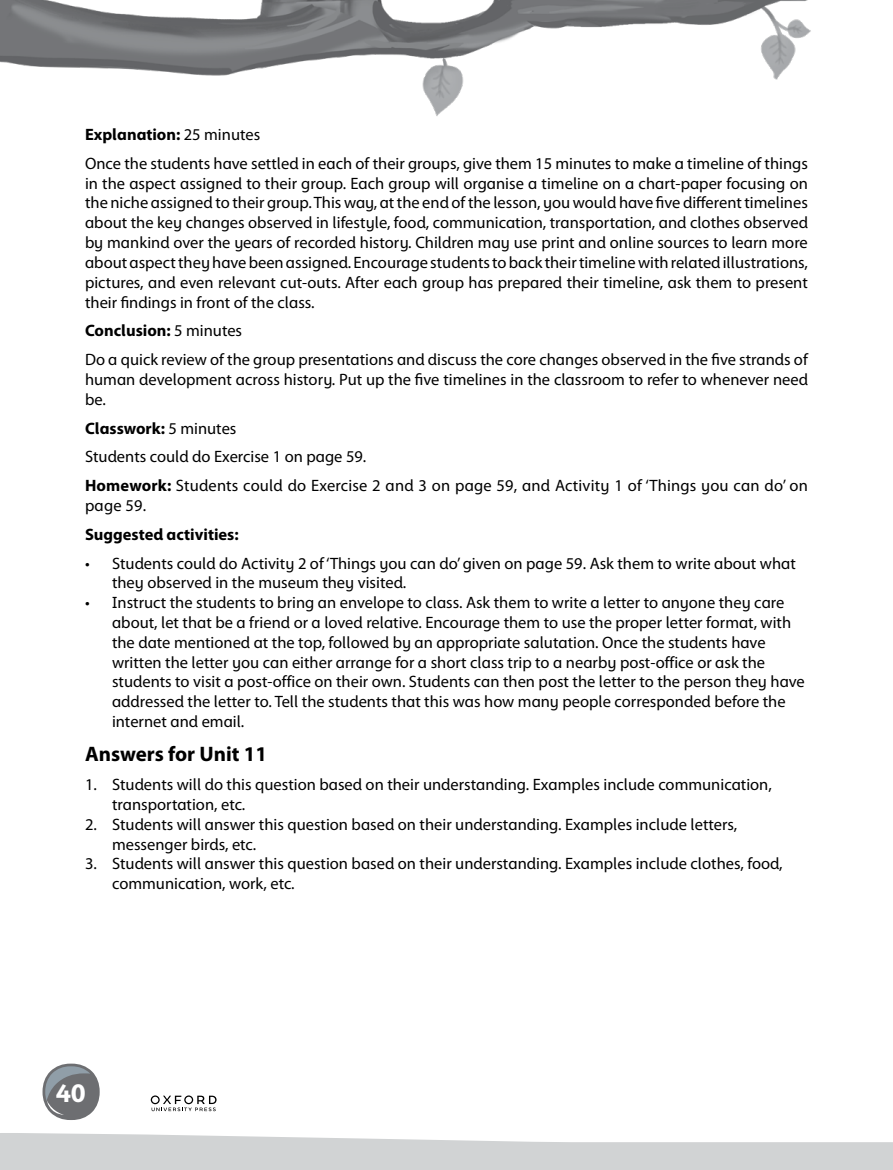
<style>
.page{position:relative;width:893px;height:1170px;background:#fff}
.page>*{position:absolute;margin:0;border:0;box-sizing:border-box;transform-origin:0 0}
.t1{font:700 27px "Myriad Infant UKOUP";color:#fff}
.t2{font:700 21px "Myriad Infant UKOUP";color:#000}
.t3{font:16.5px/19.8px "Myriad Infant UKOUP";color:#000}
.t4{font:700 16.5px "Myriad Infant UKOUP";color:#000}
.s1{font-weight:700}
</style>
<div class="page">
<img style="left:0;top:0;width:811px;height:116px">
<svg style="left:43px;top:1063px;width:57px;height:56px"></svg>
<svg style="left:0;top:1133px;width:893px;height:36px"></svg>
<svg style="left:151px;top:1095px;width:66px;height:16px"></svg>
<p class="t3" style="left:85px;top:120px;width:724px;line-height:28.8px"><span class="s1">Explanation:</span> 25 minutes<br>Once the students have settled in each of their groups, give them 15 minutes to make a timeline of things</p>
<p class="t3" style="left:85px;top:173px;width:724px;text-align:justify">in the aspect assigned to their group. Each group will organise a timeline on a chart-paper focusing on the niche assigned to their group. This way, at the end of the lesson, you would have five different timelines about the key changes observed in lifestyle, food, communication, transportation, and clothes observed by mankind over the years of recorded history. Children may use print and online sources to learn more about aspect they have been assigned. Encourage students to back their timeline with related illustrations, pictures, and even relevant cut-outs. After each group has prepared their timeline, ask them to present their findings in front of the class.</p>
<p class="t3" style="left:85px;top:316px;width:724px;line-height:28.8px"><span class="s1">Conclusion:</span> 5 minutes<br>Do a quick review of the group presentations and discuss the core changes observed in the five strands of</p>
<p class="t3" style="left:85px;top:369px;width:724px">human development across history. Put up the five timelines in the classroom to refer to whenever need be.</p>
<p class="t3" style="left:85px;top:413px;width:724px;line-height:28.8px"><span class="s1">Classwork:</span> 5 minutes<br>Students could do Exercise 1 on page 59.<br><span class="s1">Homework:</span> Students could do Exercise 2 and 3 on page 59, and Activity 1 of ‘Things you can do’ on</p>
<p class="t3" style="left:85px;top:495px;width:63px">page 59.</p>
<p class="t4" style="left:85px;top:523px;width:155px">Suggested activities:</p>
<p class="t3" style="left:112px;top:553px;width:685px;text-indent:-27px">• Students could do Activity 2 of ‘Things you can do’ given on page 59. Ask them to write about what they observed in the museum they visited.</p>
<p class="t3" style="left:112px;top:592px;width:694px;text-indent:-27px">• Instruct the students to bring an envelope to class. Ask them to write a letter to anyone they care about, let that be a friend or a loved relative. Encourage them to use the proper letter format, with the date mentioned at the top, followed by an appropriate salutation. Once the students have written the letter you can either arrange for a short class trip to a nearby post-office or ask the students to visit a post-office on their own. Students can then post the letter to the person they have addressed the letter to. Tell the students that this was how many people corresponded before the internet and email.</p>
<p class="t2" style="left:85px;top:740px;width:184px">Answers for Unit 11</p>
<p class="t3" style="left:112px;top:774px;width:661px;text-indent:-27px">1. Students will do this question based on their understanding. Examples include communication, transportation, etc.</p>
<p class="t3" style="left:112px;top:814px;width:627px;text-indent:-27px">2. Students will answer this question based on their understanding. Examples include letters, messenger birds, etc.</p>
<p class="t3" style="left:112px;top:853px;width:672px;text-indent:-27px">3. Students will answer this question based on their understanding. Examples include clothes, food, communication, work, etc.</p>
<h1 class="t1" style="left:56px;top:1075px;width:31px">40</h1>
</div>
